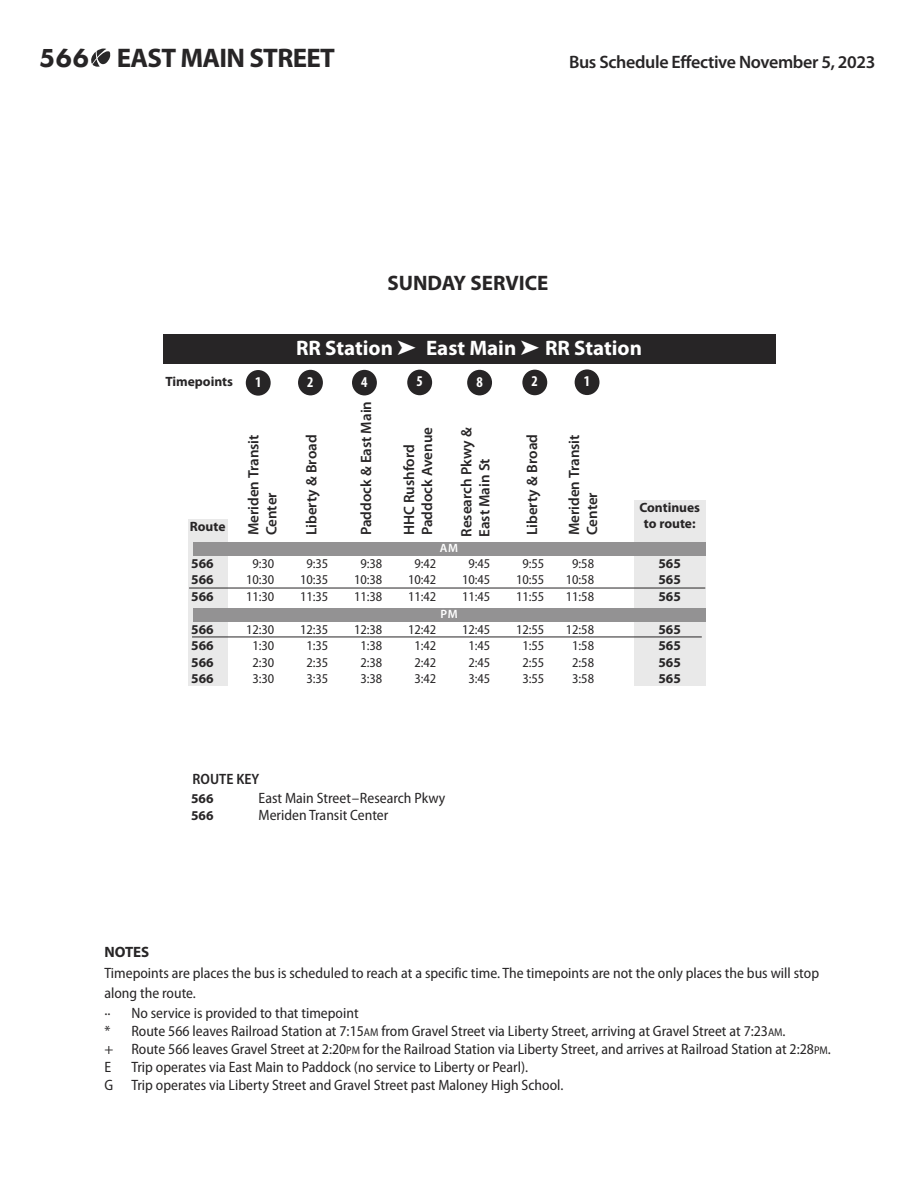
<style>
.page{position:relative;width:918px;height:1188px;background:#fff}
.page>*{position:absolute;margin:0;border:0;box-sizing:border-box;transform-origin:0 0}
.t1{font:700 27px "Myriad Pro";letter-spacing:-.025em;color:#272526}
.t2{font:700 21px "Myriad Pro";color:#fff}
.t3{font:700 21px "Myriad Pro";color:#272526}
.t4{font:600 18px "Myriad Pro";letter-spacing:-.02em;color:#272526}
.t5{font:semi-condensed 15px/20.2px "Myriad Pro";color:#272526}
.t6{font:600 15px/18px "Myriad Pro";color:#272526}
.t7{font:600 semi-condensed 15px "Myriad Pro";color:#272526}
.t8{font:700 condensed 15px "Myriad Pro";color:#fff}
.t9{font:700 15px "Myriad Pro";color:#272526}
.t10{font:semi-condensed 13.5px "Myriad Pro";color:#272526}
.t11{font:700 13.5px "Myriad Pro";color:#272526}
.t12{font:600 12px "Myriad Pro";color:#fff}
.s1{font-family:"Futura PT";font-weight:800}
.s2{font-size:11.25px}
</style>
<div class="page">
<svg style="left:91px;top:49px;width:19px;height:18px"></svg>
<div style="left:634px;top:500px;width:71px;height:186px;background:#e9e9e9"></div>
<div style="left:188px;top:520px;width:40px;height:166px;background:#e9e9e9"></div>
<div style="left:246px;top:370px;width:25px;height:26px;background:#272526;border-radius:50%"></div>
<div style="left:298px;top:370px;width:25px;height:25px;background:#272526;border-radius:50%"></div>
<div style="left:352px;top:370px;width:25px;height:25px;background:#272526;border-radius:50%"></div>
<div style="left:407px;top:370px;width:25px;height:25px;background:#272526;border-radius:50%"></div>
<div style="left:467px;top:370px;width:25px;height:25px;background:#272526;border-radius:50%"></div>
<div style="left:522px;top:370px;width:25px;height:25px;background:#272526;border-radius:50%"></div>
<div style="left:575px;top:369px;width:25px;height:26px;background:#272526;border-radius:50%"></div>
<div style="left:163px;top:335px;width:612px;height:29px;background:#272526"></div>
<hr style="left:189px;top:588px;width:516px;height:1px;background:#272526">
<hr style="left:192px;top:637px;width:510px;height:1px;background:#272526">
<div style="left:193px;top:542px;width:512px;height:14px;background:#939293"></div>
<div style="left:193px;top:608px;width:512px;height:14px;background:#939293"></div>
<p class="t1" style="left:39px;top:42px;width:298px"><span class="s1">566</span> EAST MAIN STREET</p>
<p class="t4" style="left:569px;top:51px;width:308px">Bus Schedule Effective November 5, 2023</p>
<p class="t3" style="left:387px;top:270px;width:163px">SUNDAY SERVICE</p>
<p class="t11" style="left:165px;top:373px;width:69px">Timepoints</p>
<p class="t2" style="left:296px;top:336px;width:347px">RR Station ➤ East Main ➤ RR Station</p>
<p class="t8" style="left:255px;top:373px;width:8px">1</p>
<p class="t8" style="left:307px;top:373px;width:8px">2</p>
<p class="t8" style="left:361px;top:373px;width:8px">4</p>
<p class="t8" style="left:416px;top:373px;width:8px">5</p>
<p class="t8" style="left:476px;top:373px;width:8px">8</p>
<p class="t8" style="left:532px;top:373px;width:8px">2</p>
<p class="t8" style="left:584px;top:372px;width:8px">1</p>
<p class="t6" style="left:357px;top:535px;width:136px;rotate:-90deg">Paddock &amp; East Main</p>
<p class="t6" style="left:418px;top:535px;width:110px;rotate:-90deg">Paddock Avenue</p>
<p class="t6" style="left:457px;top:537px;width:111px;rotate:-90deg">Research Pkwy &amp;<br>East Main St</p>
<p class="t6" style="left:523px;top:535px;width:103px;rotate:-90deg">Liberty &amp; Broad</p>
<p class="t6" style="left:565px;top:535px;width:102px;rotate:-90deg">Meriden Transit</p>
<p class="t6" style="left:244px;top:535px;width:102px;rotate:-90deg">Meriden Transit</p>
<p class="t6" style="left:302px;top:535px;width:102px;rotate:-90deg">Liberty &amp; Broad</p>
<p class="t6" style="left:400px;top:535px;width:92px;rotate:-90deg">HHC Rushford</p>
<p class="t6" style="left:583px;top:535px;width:45px;rotate:-90deg">Center</p>
<p class="t6" style="left:262px;top:535px;width:45px;rotate:-90deg">Center</p>
<p class="t11" style="left:639px;top:500px;width:62px">Continues</p>
<p class="t11" style="left:190px;top:519px;width:37px">Route</p>
<p class="t11" style="left:644px;top:516px;width:53px">to route:</p>
<p class="t12" style="left:440px;top:541px;width:20px">AM</p>
<p class="t11" style="left:191px;top:555px;width:24px">566</p>
<p class="t10" style="left:252px;top:558px;width:23px">9:30</p>
<p class="t10" style="left:306px;top:558px;width:23px">9:35</p>
<p class="t10" style="left:360px;top:558px;width:23px">9:38</p>
<p class="t10" style="left:414px;top:558px;width:23px">9:42</p>
<p class="t10" style="left:468px;top:558px;width:23px">9:45</p>
<p class="t10" style="left:522px;top:558px;width:23px">9:55</p>
<p class="t10" style="left:572px;top:558px;width:23px">9:58</p>
<p class="t11" style="left:658px;top:555px;width:24px">565</p>
<p class="t11" style="left:191px;top:572px;width:24px">566</p>
<p class="t10" style="left:246px;top:574px;width:30px">10:30</p>
<p class="t10" style="left:300px;top:574px;width:30px">10:35</p>
<p class="t10" style="left:354px;top:574px;width:30px">10:38</p>
<p class="t10" style="left:408px;top:574px;width:30px">10:42</p>
<p class="t10" style="left:462px;top:574px;width:30px">10:45</p>
<p class="t10" style="left:516px;top:574px;width:30px">10:55</p>
<p class="t10" style="left:566px;top:574px;width:30px">10:58</p>
<p class="t11" style="left:658px;top:572px;width:24px">565</p>
<p class="t11" style="left:191px;top:588px;width:24px">566</p>
<p class="t10" style="left:246px;top:591px;width:30px">11:30</p>
<p class="t10" style="left:300px;top:591px;width:30px">11:35</p>
<p class="t10" style="left:354px;top:591px;width:30px">11:38</p>
<p class="t10" style="left:408px;top:591px;width:30px">11:42</p>
<p class="t10" style="left:462px;top:591px;width:30px">11:45</p>
<p class="t10" style="left:516px;top:591px;width:30px">11:55</p>
<p class="t10" style="left:566px;top:591px;width:30px">11:58</p>
<p class="t11" style="left:658px;top:588px;width:24px">565</p>
<p class="t11" style="left:191px;top:621px;width:24px">566</p>
<p class="t10" style="left:246px;top:624px;width:30px">12:30</p>
<p class="t10" style="left:300px;top:624px;width:30px">12:35</p>
<p class="t10" style="left:354px;top:624px;width:30px">12:38</p>
<p class="t10" style="left:408px;top:624px;width:30px">12:42</p>
<p class="t10" style="left:462px;top:624px;width:30px">12:45</p>
<p class="t10" style="left:516px;top:624px;width:30px">12:55</p>
<p class="t10" style="left:566px;top:624px;width:30px">12:58</p>
<p class="t11" style="left:658px;top:621px;width:24px">565</p>
<p class="t11" style="left:191px;top:638px;width:24px">566</p>
<p class="t10" style="left:252px;top:640px;width:23px">1:30</p>
<p class="t10" style="left:306px;top:640px;width:23px">1:35</p>
<p class="t10" style="left:360px;top:640px;width:23px">1:38</p>
<p class="t10" style="left:414px;top:640px;width:23px">1:42</p>
<p class="t10" style="left:468px;top:640px;width:23px">1:45</p>
<p class="t10" style="left:522px;top:640px;width:23px">1:55</p>
<p class="t10" style="left:572px;top:640px;width:23px">1:58</p>
<p class="t11" style="left:658px;top:638px;width:24px">565</p>
<p class="t11" style="left:191px;top:654px;width:24px">566</p>
<p class="t10" style="left:252px;top:657px;width:23px">2:30</p>
<p class="t10" style="left:306px;top:657px;width:23px">2:35</p>
<p class="t10" style="left:360px;top:657px;width:23px">2:38</p>
<p class="t10" style="left:414px;top:657px;width:23px">2:42</p>
<p class="t10" style="left:468px;top:657px;width:23px">2:45</p>
<p class="t10" style="left:522px;top:657px;width:23px">2:55</p>
<p class="t10" style="left:572px;top:657px;width:23px">2:58</p>
<p class="t11" style="left:658px;top:654px;width:24px">565</p>
<p class="t11" style="left:191px;top:671px;width:24px">566</p>
<p class="t10" style="left:252px;top:673px;width:23px">3:30</p>
<p class="t10" style="left:306px;top:673px;width:23px">3:35</p>
<p class="t10" style="left:360px;top:673px;width:23px">3:38</p>
<p class="t10" style="left:414px;top:673px;width:23px">3:42</p>
<p class="t10" style="left:468px;top:673px;width:23px">3:45</p>
<p class="t10" style="left:522px;top:673px;width:23px">3:55</p>
<p class="t10" style="left:572px;top:673px;width:23px">3:58</p>
<p class="t11" style="left:658px;top:671px;width:24px">565</p>
<p class="t12" style="left:441px;top:607px;width:19px">PM</p>
<p class="t7" style="left:193px;top:770px;width:68px">ROUTE KEY</p>
<p class="t11" style="left:191px;top:791px;width:24px">566</p>
<p class="t5" style="left:259px;top:789px;width:188px">East Main Street–Research Pkwy</p>
<p class="t11" style="left:191px;top:807px;width:24px">566</p>
<p class="t5" style="left:259px;top:806px;width:131px">Meriden Transit Center</p>
<p class="t9" style="left:104px;top:943px;width:47px">NOTES</p>
<p class="t5" style="left:104px;top:964px;width:716px">Timepoints are places the bus is scheduled to reach at a specific time. The timepoints are not the only places the bus will stop along the route.</p>
<p class="t5" style="left:104px;top:1001px;width:8px">..</p>
<p class="t5" style="left:131px;top:1004px;width:229px">No service is provided to that timepoint</p>
<p class="t5" style="left:104px;top:1022px;width:683px">* Route 566 leaves Railroad Station at 7:15<span class="s2">AM</span> from Gravel Street via Liberty Street, arriving at Gravel Street at 7:23<span class="s2">AM</span>.</p>
<p class="t5" style="left:104px;top:1040px;width:728px">+ Route 566 leaves Gravel Street at 2:20<span class="s2">PM</span> for the Railroad Station via Liberty Street, and arrives at Railroad Station at 2:28<span class="s2">PM</span>.</p>
<p class="t5" style="left:104px;top:1058px;width:8px">E</p>
<p class="t5" style="left:131px;top:1058px;width:398px">Trip operates via East Main to Paddock (no service to Liberty or Pearl).</p>
<p class="t5" style="left:104px;top:1076px;width:461px">G Trip operates via Liberty Street and Gravel Street past Maloney High School.</p>
</div>
